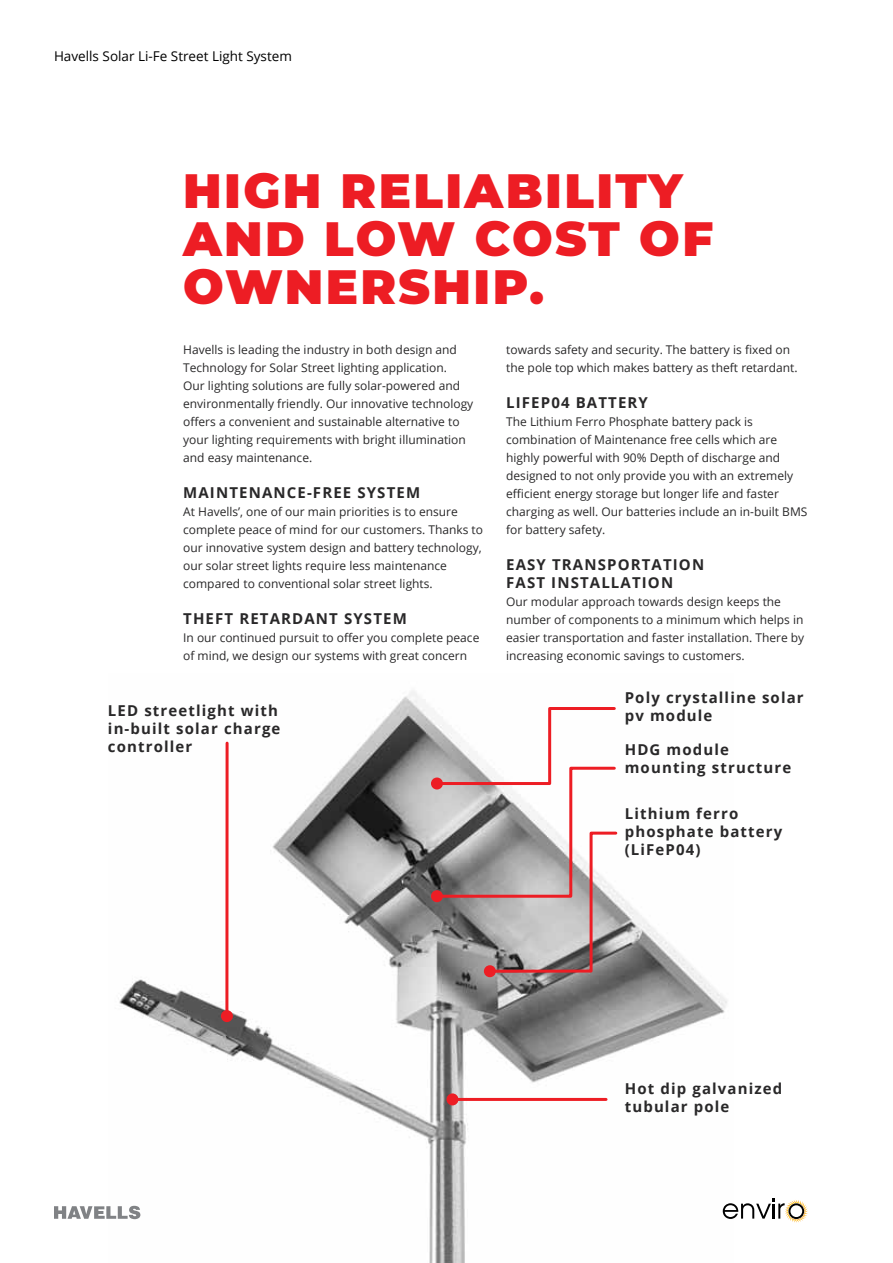
<style>
.page{position:relative;width:893px;height:1263px;background:#fff}
.page>*{position:absolute;margin:0;border:0;box-sizing:border-box;transform-origin:0 0}
.t1{font:900 48px/48px "Montserrat";letter-spacing:.05em;color:#ed1d24}
.t2{font:700 15px/18px "Open Sans";letter-spacing:.075em;color:#292829}
.t3{font:13.5px "Open Sans";color:#000}
.t4{font:12px/18px "Open Sans";color:#292829}
</style>
<div class="page">
<img style="left:119px;top:691px;width:608px;height:572px">
<div style="left:484px;top:965px;width:12px;height:12px;background:#ed1d24;border-radius:50%"></div>
<div style="left:431px;top:890px;width:12px;height:12px;background:#ed1d24;border-radius:50%"></div>
<svg style="left:434px;top:705px;width:185px;height:269px"></svg>
<div style="left:431px;top:777px;width:12px;height:12px;background:#ed1d24;border-radius:50%"></div>
<hr style="left:452px;top:1098px;width:154px;height:3px;background:#ed1d24">
<div style="left:446px;top:1093px;width:12px;height:12px;background:#ed1d24;border-radius:50%"></div>
<svg style="left:225px;top:743px;width:4px;height:267px"></svg>
<div style="left:221px;top:1010px;width:12px;height:12px;background:#ed1d24;border-radius:50%"></div>
<svg style="left:54px;top:1206px;width:86px;height:13px"></svg>
<svg style="left:723px;top:1198px;width:85px;height:25px"></svg>
<p class="t3" style="left:54px;top:47px;width:239px">Havells Solar Li-Fe Street Light System</p>
<h1 class="t1" style="left:183px;top:164px;width:532px">HIGH RELIABILITY<br>AND LOW COST OF<br>OWNERSHIP.</h1>
<p class="t4" style="left:183px;top:340px;width:292px">Havells is leading the industry in both design and Technology for Solar Street lighting application.<br>Our lighting solutions are fully solar-powered and environmentally friendly. Our innovative technology offers a convenient and sustainable alternative to your lighting requirements with bright illumination and easy maintenance.</p>
<p class="t2" style="left:183px;top:483px;width:236px">Maintenance-Free System</p>
<p class="t4" style="left:183px;top:502px;width:301px">At Havells’, one of our main priorities is to ensure complete peace of mind for our customers. Thanks to our innovative system design and battery technology, our solar street lights require less maintenance compared to conventional solar street lights.</p>
<p class="t2" style="left:183px;top:609px;width:222px">Theft retardant system</p>
<p class="t4" style="left:183px;top:628px;width:298px">In our continued pursuit to offer you complete peace of mind, we design our systems with great concern</p>
<p class="t2" style="left:108px;top:701px;width:174px;text-indent:36px">streetlight with in-built solar charge controller</p>
<p class="t2" style="left:108px;top:701px;width:11px">LED</p>
<p class="t4" style="left:506px;top:340px;width:293px">towards safety and security. The battery is fixed on the pole top which makes battery as theft retardant.</p>
<p class="t2" style="left:506px;top:393px;width:143px">LiFeP04 battery</p>
<p class="t4" style="left:506px;top:412px;width:303px">The Lithium Ferro Phosphate battery pack is combination of Maintenance free cells which are highly powerful with 90% Depth of discharge and designed to not only provide you with an extremely efficient energy storage but longer life and faster charging as well. Our batteries include an in-built BMS for battery safety.</p>
<p class="t2" style="left:506px;top:555px;width:199px">Easy transportation<br>Fast I nstallation</p>
<p class="t4" style="left:506px;top:592px;width:300px">Our modular approach towards design keeps the number of components to a minimum which helps in easier transportation and faster installation. There by increasing economic savings to customers.</p>
<p class="t2" style="left:625px;top:688px;width:180px">Poly crystalline solar pv module</p>
<p class="t2" style="left:625px;top:740px;width:168px;text-indent:42px">module mounting structure</p>
<p class="t2" style="left:625px;top:740px;width:13px">HDG</p>
<p class="t2" style="left:625px;top:804px;width:159px">Lithium ferro phosphate battery (LiFeP04)</p>
<p class="t2" style="left:625px;top:1079px;width:159px">H ot dip galvanized tubular pole</p>
</div>
